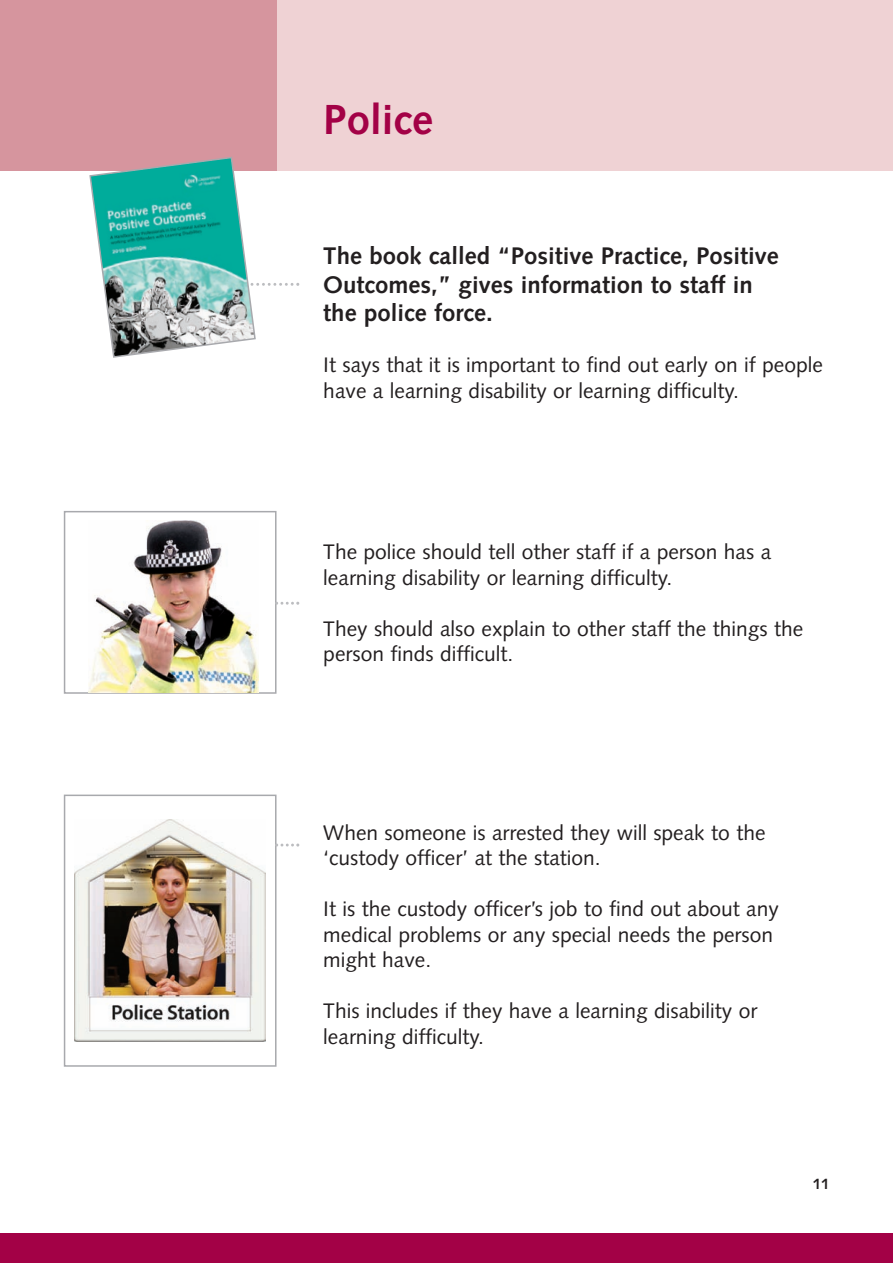
<style>
.page{position:relative;width:893px;height:1263px;background:#fff}
.page>*{position:absolute;margin:0;border:0;box-sizing:border-box;transform-origin:0 0}
.t1{font:700 42px "Syntax";color:#a30146}
.t2{font:700 24px/28.5px "Syntax";color:#231f20}
.t3{font:21px/25.5px "Syntax";color:#231f20}
.t4{font:700 15px "Syntax";color:#231f20}
</style>
<div class="page">
<div style="left:0;top:0;width:892px;height:170px;background:#efd2d4"></div>
<img style="left:74px;top:820px;width:192px;height:222px">
<div style="left:64px;top:511px;width:212px;height:183px;border:2px solid #a8a9ad"></div>
<svg style="left:275px;top:602px;width:24px;height:3px"></svg>
<div style="left:64px;top:795px;width:212px;height:272px;border:2px solid #a8a9ad"></div>
<svg style="left:275px;top:844px;width:24px;height:3px"></svg>
<div style="left:0;top:0;width:276px;height:170px;background:#d6959e"></div>
<svg style="left:88px;top:156px;width:211px;height:202px"></svg>
<img style="left:89px;top:521px;width:169px;height:172px">
<div style="left:0;top:1233px;width:892px;height:30px;background:#a30146"></div>
<h1 class="t1" style="left:323px;top:101px;width:111px">Police</h1>
<p class="t2" style="left:323px;top:243px;width:457px">The book called “Positive Practice, Positive<br>Outcomes,” gives information to staff in the police force.</p>
<p class="t3" style="left:323px;top:354px;width:501px">It says that it is important to find out early on if people have a learning disability or learning difficulty.</p>
<p class="t3" style="left:323px;top:541px;width:449px">The police should tell other staff if a person has a learning disability or learning difficulty.</p>
<p class="t3" style="left:323px;top:617px;width:481px">They should also explain to other staff the things the person finds difficult.</p>
<p class="t3" style="left:323px;top:821px;width:443px">When someone is arrested they will speak to the ‘custody officer’ at the station.</p>
<p class="t3" style="left:323px;top:898px;width:457px">It is the custody officer’s job to find out about any medical problems or any special needs the person might have.</p>
<p class="t3" style="left:323px;top:1000px;width:435px">This includes if they have a learning disability or learning difficulty.</p>
<p class="t4" style="left:812px;top:1177px;width:18px">11</p>
</div>
